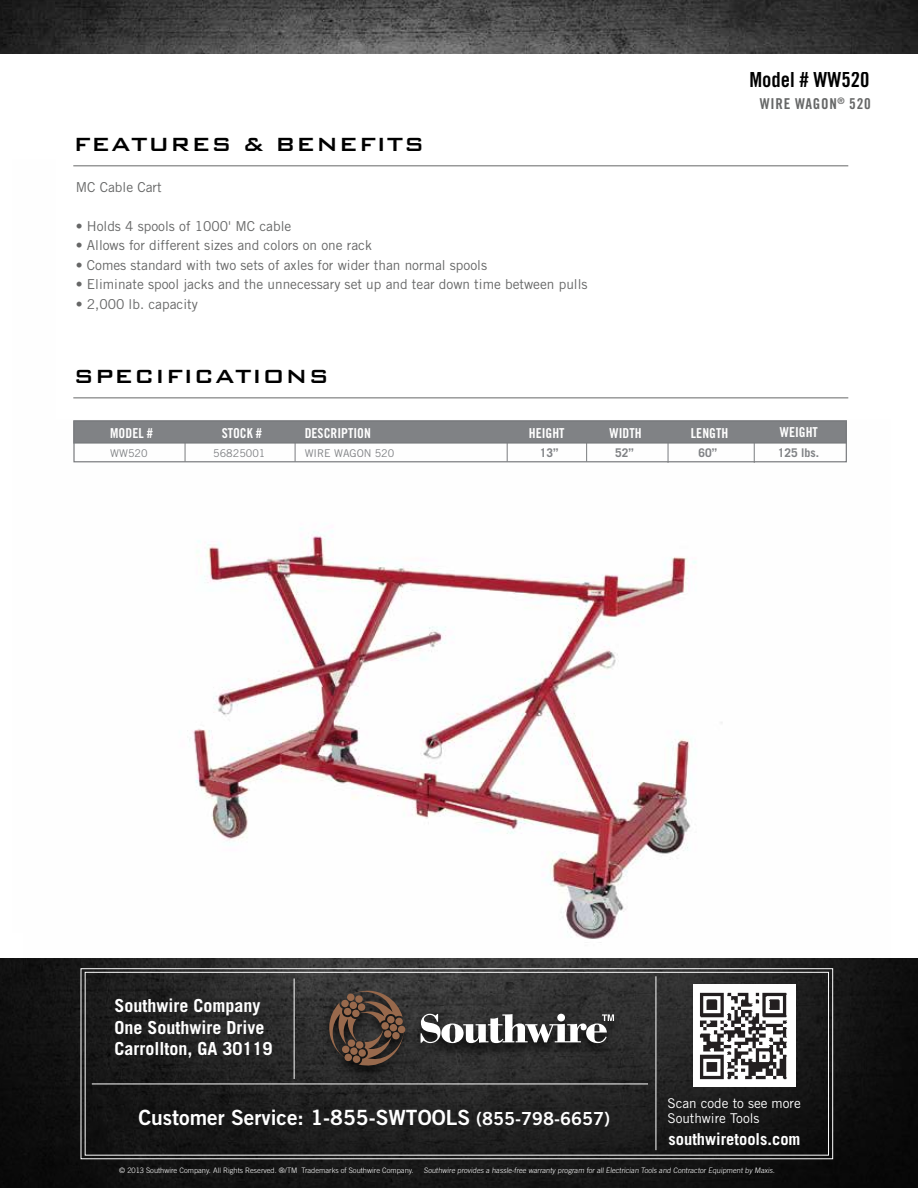
<style>
.page{position:relative;width:918px;height:1188px;background:#fff}
.page>*{position:absolute;margin:0;border:0;box-sizing:border-box;transform-origin:0 0}
.t1{font:500 25.5px "Bank Gothic BT";letter-spacing:.025em;color:#000}
.t2{font:21px "Trade Gothic LT Std Bd 2";color:#fff}
.t3{font:21px "Trade Gothic LT Std Bd Cn 20";color:#000}
.t4{font:700 18px/21.6px "Trade Gothic LT Std";color:#fff}
.t5{font:700 16.5px "Trade Gothic LT Std";color:#fff}
.t6{font:15px "Trade Gothic LT Std Bd Cn 20";letter-spacing:.05em;color:#666767}
.t7{font:13.65px "Trade Gothic LT Std";color:#666767}
.t8{font:13.65px "Trade Gothic LT Std Bd Cn 20";color:#fff}
.t9{font:13.5px "Trade Gothic LT Std";color:#fff}
.t10{font:700 12px "Trade Gothic LT Std";color:#808285}
.t11{font:10.65px "Trade Gothic LT Std";color:#808285}
.t12{font:300 7.5px "Trade Gothic LT Std";color:#fff}
.s1{font-size:18px}
</style>
<div class="page">
<img style="left:0;top:0;width:918px;height:54px">
<svg style="left:0;top:958px;width:918px;height:230px;background:#1c1c1c"></svg>
<hr style="left:92px;top:1084px;width:556px;height:1px;background:#fff">
<hr style="left:656px;top:976px;width:1px;height:174px;background:#fff">
<hr style="left:294px;top:978px;width:1px;height:101px;background:#fff">
<img style="left:693px;top:996px;width:102px;height:91px">
<div style="left:322px;top:990px;width:300px;height:90px;background:#000;opacity:.75"></div>
<svg style="left:329px;top:996px;width:77px;height:71px;background:#523f34"></svg>
<svg style="left:421px;top:1014px;width:193px;height:29px"></svg>
<img style="left:23px;top:444px;width:868px;height:552px">
<img style="left:23px;top:444px;width:32px;height:488px">
<hr style="left:73px;top:165px;width:775px;height:1px;background:#666767">
<hr style="left:73px;top:397px;width:775px;height:1px;background:#666767">
<svg style="left:185px;top:444px;width:1px;height:16px"></svg>
<svg style="left:295px;top:444px;width:1px;height:16px"></svg>
<hr style="left:586px;top:421px;width:1px;height:41px;background:#7a7c7f">
<svg style="left:507px;top:444px;width:1px;height:16px"></svg>
<svg style="left:668px;top:444px;width:1px;height:19px"></svg>
<hr style="left:754px;top:422px;width:1px;height:41px;background:#7a7c7f">
<div style="left:73px;top:420px;width:774px;height:42px;border:1px solid #7a7c7f"></div>
<div style="left:74px;top:421px;width:773px;height:22px;background:#808285"></div>
<div style="left:73px;top:420px;width:774px;height:24px;border:2px solid #7a7c7f"></div>
<h2 class="t3" style="left:749px;top:67px;width:122px">Model # WW520</h2>
<p class="t6" style="left:760px;top:94px;width:112px">WIRE WAGON<sup>®</sup> 520</p>
<h1 class="t1" style="left:73px;top:130px;width:352px">FEATURES &amp; BENEFITS</h1>
<p class="t7" style="left:76px;top:179px;width:87px">MC Cable Cart</p>
<p class="t7" style="left:76px;top:218px;width:217px">• Holds 4 spools of 1000' MC cable</p>
<p class="t7" style="left:76px;top:237px;width:298px">• Allows for different sizes and colors on one rack</p>
<p class="t7" style="left:76px;top:257px;width:413px">• Comes standard with two sets of axles for wider than normal spools</p>
<p class="t7" style="left:76px;top:276px;width:513px">• Eliminate spool jacks and the unnecessary set up and tear down time between pulls</p>
<p class="t7" style="left:76px;top:296px;width:124px">• 2,000 lb. capacity</p>
<h1 class="t1" style="left:73px;top:362px;width:257px">SPECIFICATIONS</h1>
<p class="t8" style="left:110px;top:425px;width:44px">MODEL #</p>
<p class="t8" style="left:222px;top:425px;width:42px">STOCK #</p>
<p class="t8" style="left:305px;top:425px;width:68px">DESCRIPTION</p>
<p class="t8" style="left:529px;top:425px;width:37px">HEIGHT</p>
<p class="t8" style="left:610px;top:425px;width:33px">WIDTH</p>
<p class="t8" style="left:691px;top:425px;width:39px">LENGTH</p>
<p class="t8" style="left:780px;top:424px;width:40px">WEIGHT</p>
<p class="t11" style="left:110px;top:447px;width:39px">WW520</p>
<p class="t11" style="left:213px;top:447px;width:54px">56825001</p>
<p class="t11" style="left:305px;top:447px;width:91px">WIRE WAGON 520</p>
<p class="t10" style="left:540px;top:446px;width:20px">13”</p>
<p class="t10" style="left:615px;top:446px;width:20px">52”</p>
<p class="t10" style="left:699px;top:446px;width:20px">60”</p>
<p class="t10" style="left:778px;top:445px;width:43px">125 lbs.</p>
<h3 class="t4" style="left:114px;top:995px;width:160px">Southwire Company<br>One Southwire Drive<br>Carrollton, GA 30119</h3>
<p class="t9" style="left:667px;top:1095px;width:135px">Scan code to see more</p>
<h2 class="t2" style="left:138px;top:1105px;width:473px">Customer Service: 1-855-SWTOOLS <span class="s1">(855-798-6657)</span></h2>
<p class="t9" style="left:667px;top:1110px;width:94px">Southwire Tools</p>
<p class="t5" style="left:669px;top:1129px;width:133px">southwiretools.com</p>
<p class="t12" style="left:119px;top:1166px;width:296px">© 2013 Southwire Company. All Rights Reserved. ®/TM Trademarks of Southwire Company.</p>
<p class="t12" style="left:424px;top:1166px;width:354px">Southwire provides a hassle-free warranty program for all Electrician Tools and Contractor Equipment by Maxis.</p>
</div>
